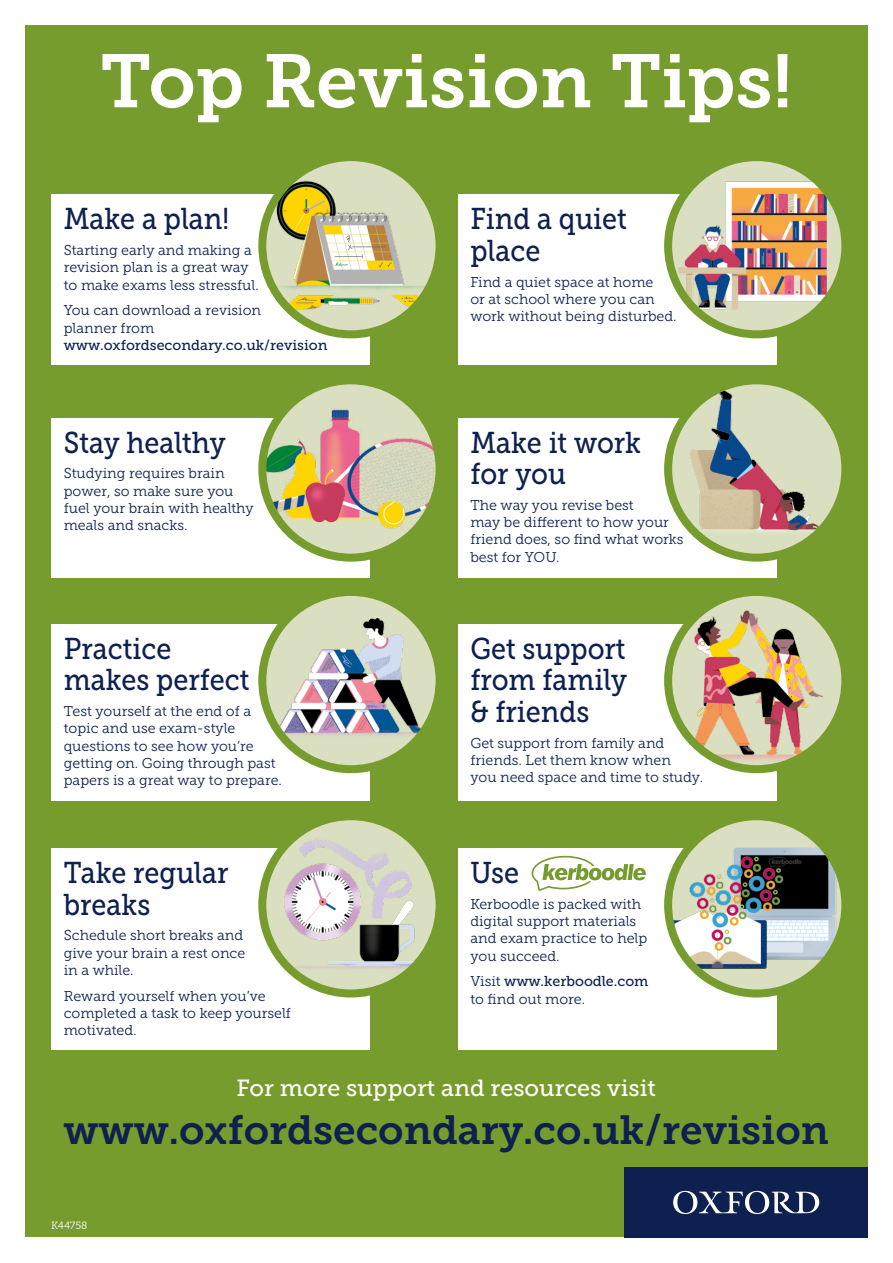
<style>
.page{position:relative;width:893px;height:1263px;background:#fff}
.page>*{position:absolute;margin:0;border:0;box-sizing:border-box;transform-origin:0 0}
.t1{font:75px "Museo Slab 700";color:#fff}
.t2{font:40.5px "Museo Slab 700";color:#0e2050}
.t3{font:30px/31.5px "Museo Slab 500";color:#0e2050;scale:.9 1}
.t4{font:23.33px "Museo Slab 500";color:#fff}
.t5{font:14.25px/17.2px "Museo Slab 300";color:#0e2050}
.t6{font:14.25px "Museo Slab 500";color:#0e2050}
.t7{font:10.5px "Museo Slab 300";letter-spacing:-.01em;color:#fff}
.s1{font-family:"Museo Slab 300"}
</style>
<div class="page">
<div style="left:26px;top:26px;width:842px;height:1211px;background:#759c2c"></div>
<div style="left:625px;top:1167px;width:243px;height:70px;background:#0e2050"></div>
<svg style="left:673px;top:1191px;width:146px;height:23px"></svg>
<div style="left:51px;top:195px;width:319px;height:170px;background:#fff"></div>
<img style="left:262px;top:157px;width:178px;height:177px;border-radius:89px">
<div style="left:258px;top:153px;width:186px;height:185px;border:8px solid #759c2c;border-radius:50%"></div>
<div style="left:51px;top:418px;width:319px;height:159px;background:#fff"></div>
<img style="left:267px;top:385px;width:168px;height:168px">
<div style="left:258px;top:376px;width:186px;height:186px;border:8px solid #759c2c;border-radius:50%"></div>
<div style="left:51px;top:624px;width:319px;height:176px;background:#fff"></div>
<img style="left:262px;top:592px;width:178px;height:177px;border-radius:89px">
<div style="left:258px;top:588px;width:186px;height:185px;border:8px solid #759c2c;border-radius:50%"></div>
<div style="left:51px;top:848px;width:319px;height:202px;background:#fff"></div>
<img style="left:264px;top:821px;width:171px;height:172px">
<div style="left:258px;top:812px;width:186px;height:185px;border:8px solid #759c2c;border-radius:50%"></div>
<div style="left:458px;top:195px;width:319px;height:170px;background:#fff"></div>
<svg style="left:668px;top:157px;width:177px;height:177px"></svg>
<img style="left:668px;top:162px;width:159px;height:172px">
<div style="left:664px;top:153px;width:185px;height:185px;border:8px solid #759c2c;border-radius:50%"></div>
<div style="left:458px;top:418px;width:319px;height:159px;background:#fff"></div>
<img style="left:668px;top:380px;width:177px;height:178px;border-radius:89px">
<div style="left:664px;top:376px;width:185px;height:186px;border:8px solid #759c2c;border-radius:50%"></div>
<div style="left:458px;top:624px;width:319px;height:176px;background:#fff"></div>
<img style="left:668px;top:592px;width:177px;height:177px;border-radius:89px">
<div style="left:664px;top:588px;width:185px;height:185px;border:8px solid #759c2c;border-radius:50%"></div>
<div style="left:458px;top:848px;width:319px;height:202px;background:#fff"></div>
<img style="left:668px;top:816px;width:177px;height:177px;border-radius:89px">
<div style="left:664px;top:812px;width:185px;height:185px;border:8px solid #759c2c;border-radius:50%"></div>
<svg style="left:531px;top:856px;width:115px;height:35px"></svg>
<h1 class="t1" style="left:100px;top:39px;width:694px">Top Revision Tips!</h1>
<h3 class="t3" style="left:64px;top:203px;width:185px">Make a plan!</h3>
<p class="t5" style="left:64px;top:242px;width:197px">Starting early and making a revision plan is a great way to make exams less stressful.</p>
<p class="t5" style="left:64px;top:302px;width:199px">You can download a revision planner from</p>
<p class="t6" style="left:64px;top:337px;width:265px">www.oxfordsecondary.co.uk/revision</p>
<h3 class="t3" style="left:64px;top:427px;width:181px">Stay healthy</h3>
<p class="t5" style="left:64px;top:465px;width:191px">Studying requires brain power, so make sure you fuel your brain with healthy meals and snacks.</p>
<h3 class="t3" style="left:64px;top:633px;width:208px">Practice makes perfect</h3>
<p class="t5" style="left:64px;top:703px;width:220px">Test yourself at the end of a topic and use exam-style questions to see how you’re getting on. Going through past papers is a great way to prepare.</p>
<h3 class="t3" style="left:64px;top:857px;width:185px">Take regular breaks</h3>
<p class="t5" style="left:64px;top:927px;width:183px">Schedule short breaks and give your brain a rest once in a while.</p>
<p class="t5" style="left:64px;top:987px;width:229px">Reward yourself when you’ve completed a task to keep yourself motivated.</p>
<h3 class="t3" style="left:470px;top:203px;width:175px">Find a quiet place</h3>
<p class="t5" style="left:470px;top:273px;width:208px">Find a quiet space at home<br>or at school where you can work without being disturbed.</p>
<h3 class="t3" style="left:470px;top:427px;width:191px">Make it work for you</h3>
<p class="t5" style="left:470px;top:496px;width:215px">The way you revise best<br>may be different to how your friend does, so find what works best for YOU.</p>
<h3 class="t3" style="left:470px;top:633px;width:175px;text-align:justify">Get support from family &amp; friends</h3>
<p class="t5" style="left:470px;top:734px;width:234px">Get support from family and friends. Let them know when<br>you need space and time to study.</p>
<h3 class="t3" style="left:470px;top:857px;width:56px">Use</h3>
<p class="t5" style="left:470px;top:895px;width:178px">Kerboodle is packed with digital support materials and exam practice to help you succeed.</p>
<p class="t6" style="left:470px;top:973px;width:180px"><span class="s1">Visit</span> www.kerboodle.com</p>
<p class="t5" style="left:470px;top:990px;width:116px">to find out more.</p>
<h3 class="t4" style="left:237px;top:1075px;width:421px">For more support and resources visit</h3>
<h2 class="t2" style="left:63px;top:1107px;width:767px">www.oxfordsecondary.co.uk/revision</h2>
<p class="t7" style="left:51px;top:1219px;width:38px">K44758</p>
</div>
